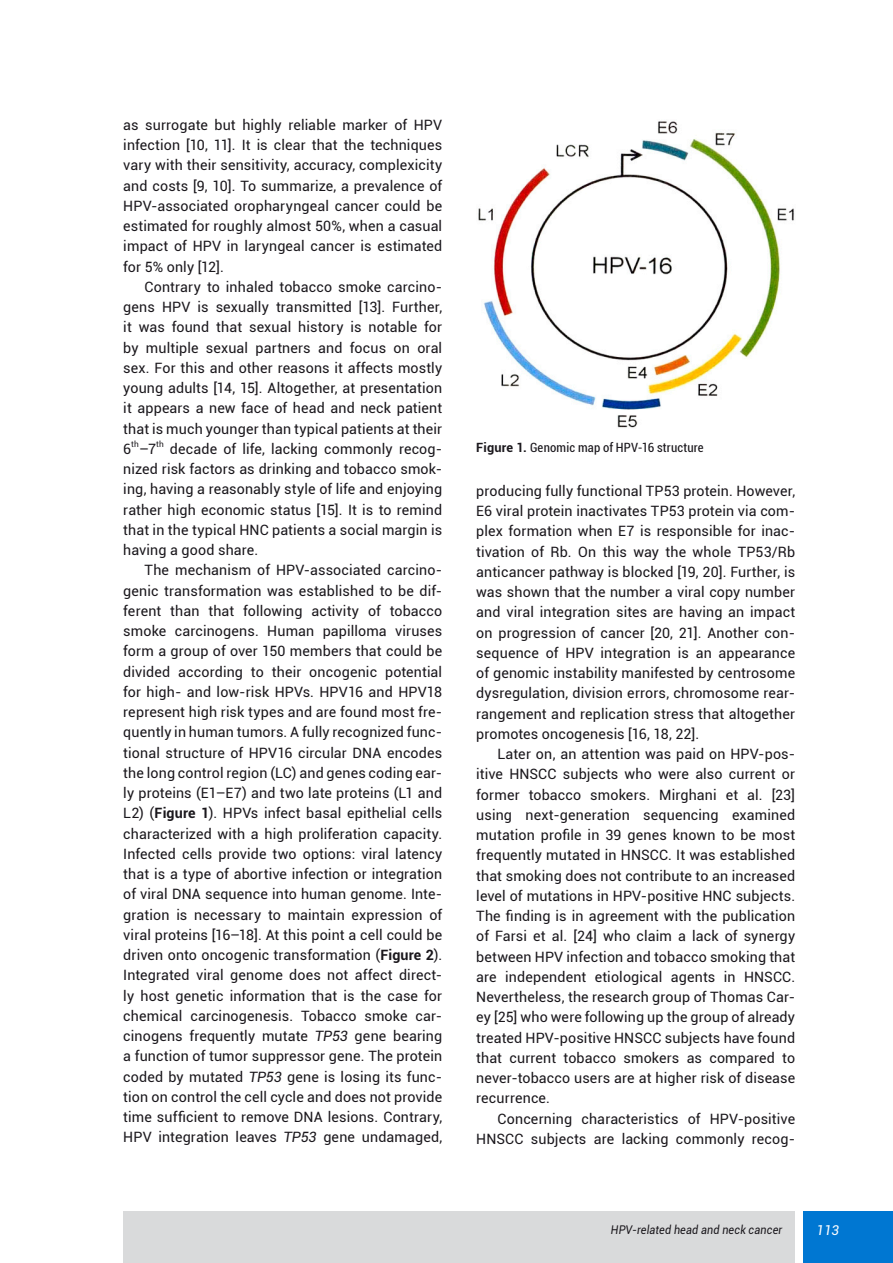
<style>
.page{position:relative;width:893px;height:1263px;background:#fff}
.page>*{position:absolute;margin:0;border:0;box-sizing:border-box;transform-origin:0 0}
.TXT_wciecie{font:14.25px/20.2px "Roboto";letter-spacing:.01em;color:#1a171c;text-align:justify}
.t1{font:italic 13.5px "Roboto";color:#fff}
._1_Podpis{font:condensed 12.75px "Roboto";letter-spacing:.015em;color:#1a171c}
.t2{font:italic 12px "Roboto";letter-spacing:.015em;color:#1a171c;scale:.9 1}
.TXT_wciecie-2{font:8.25px "Roboto";color:#1a171c}
.s1{font-weight:700}
.s2{font-style:italic}
.s3{font-weight:700;font-stretch:normal}
</style>
<div class="page">
<div style="left:123px;top:1212px;width:672px;height:51px;background:#d9dadb"></div>
<div style="left:804px;top:1212px;width:89px;height:51px;background:#0077d2"></div>
<img style="left:478px;top:121px;width:316px;height:307px">
<p class="TXT_wciecie" style="left:123px;top:114px;width:320px">as surrogate but highly reliable marker of HPV infection [10, 11]. It is clear that the techniques vary with their sensitivity, accuracy, complexicity and costs [9, 10]. To summarize, a prevalence of HPV‑associated oropharyngeal cancer could be estimated for roughly almost 50%, when a casual impact of HPV in laryngeal cancer is estimated for 5% only [12].</p>
<p class="TXT_wciecie" style="left:123px;top:276px;width:320px;text-indent:21px">Contrary to inhaled tobacco smoke carcino&shy;gens HPV is sexually transmitted [13]. Further, it was found that sexual history is notable for by multiple sexual partners and focus on oral sex. For this and other reasons it affects mostly young adults [14, 15]. Altogether, at presentation it appears a new face of head and neck patient that is much younger than typical patients at their 6</p>
<p class="TXT_wciecie-2" style="left:131px;top:439px;width:9px">th</p>
<p class="TXT_wciecie" style="left:139px;top:438px;width:19px">–7</p>
<p class="TXT_wciecie-2" style="left:156px;top:439px;width:9px">th</p>
<p class="TXT_wciecie" style="left:123px;top:438px;width:320px;text-indent:47px">decade of life, lacking commonly recog&shy;nized risk factors as drinking and tobacco smok&shy;ing, having a reasonably style of life and enjoying rather high economic status [15]. It is to remind that in the typical HNC patients a social margin is having a good share.</p>
<p class="TXT_wciecie" style="left:123px;top:560px;width:320px;text-indent:21px">The mechanism of HPV‑associated carcino&shy;genic transformation was established to be dif&shy;ferent than that following activity of tobacco smoke carcinogens. Human papilloma viruses form a group of over 150 members that could be divided according to their oncogenic potential for high- and low‑risk HPVs. HPV16 and HPV18 represent high risk types and are found most fre&shy;quently in human tumors. A fully recognized func&shy;tional structure of HPV16 circular DNA encodes the long control region (LC) and genes coding ear&shy;ly proteins (E1–E7) and two late proteins (L1 and L2) (<span class="s1">Figure 1</span>). HPVs infect basal epithelial cells characterized with a high proliferation capacity.<br>Infected cells provide two options: viral latency that is a type of abortive infection or integration of viral DNA sequence into human genome. Inte&shy;gration is necessary to maintain expression of viral proteins [16–18]. At this point a cell could be driven onto oncogenic transformation (<span class="s1">Figure 2</span>).<br>Integrated viral genome does not affect direct&shy;ly host genetic information that is the case for chemical carcinogenesis. Tobacco smoke car&shy;cinogens frequently mutate <span class="s2">TP53</span> gene bearing a function of tumor suppressor gene. The protein coded by mutated <span class="s2">TP53</span> gene is losing its func&shy;tion on control the cell cycle and does not provide time sufficient to remove DNA lesions. Contrary, HPV integration leaves <span class="s2">TP53</span> gene undamaged,</p>
<p class="_1_Podpis" style="left:476px;top:439px;width:229px"><span class="s3">Figure 1.</span> Genomic map of HPV-16 structure</p>
<p class="TXT_wciecie" style="left:476px;top:480px;width:320px">producing fully functional TP53 protein. However, E6 viral protein inactivates TP53 protein via com&shy;plex formation when E7 is responsible for inac&shy;tivation of Rb. On this way the whole TP53/Rb anticancer pathway is blocked [19, 20]. Further, is was shown that the number a viral copy number and viral integration sites are having an impact on progression of cancer [20, 21]. Another con&shy;sequence of HPV integration is an appearance of genomic instability manifested by centrosome dysregulation, division errors, chromosome rear&shy;rangement and replication stress that altogether promotes oncogenesis [16, 18, 22].</p>
<p class="TXT_wciecie" style="left:476px;top:743px;width:320px;text-indent:21px">Later on, an attention was paid on HPV‑pos&shy;itive HNSCC subjects who were also current or former tobacco smokers. Mirghani et al. [23] using next‑generation sequencing examined mutation profile in 39 genes known to be most frequently mutated in HNSCC. It was established that smoking does not contribute to an increased level of mutations in HPV‑positive HNC subjects.<br>The finding is in agreement with the publication of Farsi et al. [24] who claim a lack of synergy between HPV infection and tobacco smoking that are independent etiological agents in HNSCC.<br>Nevertheless, the research group of Thomas Car&shy;ey [25] who were following up the group of already treated HPV‑positive HNSCC subjects have found that current tobacco smokers as compared to never‑tobacco users are at higher risk of disease recurrence.</p>
<p class="TXT_wciecie" style="left:476px;top:1108px;width:320px;text-align:right">Concerning characteristics of HPV‑positive<br>HNSCC subjects are lacking commonly recog-</p>
<p class="t2" style="left:611px;top:1221px;width:192px">HPV-related head and neck cancer</p>
<p class="t1" style="left:816px;top:1220px;width:24px">113</p>
</div>
